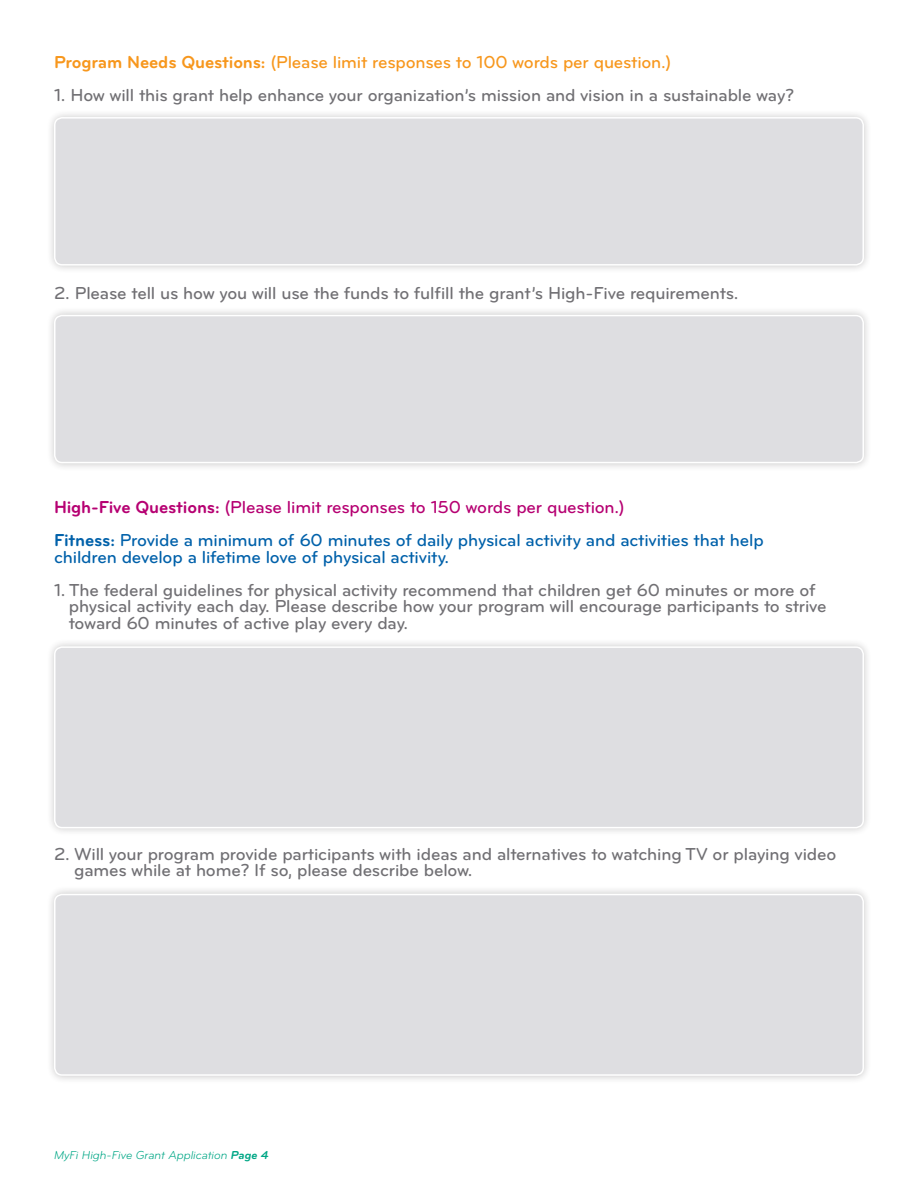
<style>
.page{position:relative;width:918px;height:1188px;background:#fff}
.page>*{position:absolute;margin:0;border:0;box-sizing:border-box;transform-origin:0 0}
.t1{font:500 18px/16.5px "Bryant Pro";letter-spacing:-.01em;color:#717074}
.t2{font:500 18px/16.5px "Bryant Pro";letter-spacing:-.01em;color:#0161aa}
.t3{font:500 18px "Bryant Pro";letter-spacing:-.01em;color:#f7971d}
.t4{font:500 18px "Bryant Pro";letter-spacing:-.01em;color:#b60172}
.t5{font:italic 12px "Bryant Pro";letter-spacing:-.01em;color:#00a786}
.s1{font-weight:700}
</style>
<div class="page">
<div style="left:46px;top:638px;width:826px;height:198px;background:#231f20;opacity:.25"></div>
<div style="left:55px;top:647px;width:808px;height:181px;background:#dedee1;border-radius:8px"></div>
<div style="left:54px;top:646px;width:810px;height:182px;border:2px solid #fff;border-radius:8px"></div>
<div style="left:46px;top:886px;width:826px;height:198px;background:#231f20;opacity:.25"></div>
<div style="left:55px;top:895px;width:808px;height:180px;background:#dedee1;border-radius:8px"></div>
<div style="left:54px;top:894px;width:810px;height:182px;border:2px solid #fff;border-radius:8px"></div>
<div style="left:46px;top:109px;width:826px;height:165px;background:#231f20;opacity:.25"></div>
<div style="left:55px;top:118px;width:808px;height:147px;background:#dedee1;border-radius:8px"></div>
<div style="left:54px;top:117px;width:810px;height:149px;border:2px solid #fff;border-radius:8px"></div>
<div style="left:46px;top:307px;width:826px;height:164px;background:#f2f1f1"></div>
<div style="left:55px;top:316px;width:808px;height:147px;background:#dedee1;border-radius:8px"></div>
<div style="left:54px;top:315px;width:810px;height:148px;border:2px solid #fff;border-radius:8px"></div>
<p class="t3" style="left:54px;top:52px;width:619px"><span class="s1">Program Needs Questions:</span> (Please limit responses to 100 words per question.)</p>
<p class="t1" style="left:54px;top:87px;width:742px">1. How will this grant help enhance your organization’s mission and vision in a sustainable way?</p>
<p class="t1" style="left:54px;top:285px;width:686px">2. Please tell us how you will use the funds to fulfill the grant’s High-Five requirements.</p>
<p class="t4" style="left:54px;top:498px;width:572px"><span class="s1">High-Five Questions:</span> (Please limit responses to 150 words per question.)</p>
<p class="t2" style="left:54px;top:532px;width:711px"><span class="s1">Fitness:</span> Provide a minimum of 60 minutes of daily physical activity and activities that help children develop a lifetime love of physical activity.</p>
<p class="t1" style="left:69px;top:582px;width:759px;text-indent:-15px">1. The federal guidelines for physical activity recommend that children get 60 minutes or more of physical activity each day. Please describe how your program will encourage participants to strive toward 60 minutes of active play every day.</p>
<p class="t1" style="left:74px;top:846px;width:764px;text-indent:-20px">2. Will your program provide participants with ideas and alternatives to watching TV or playing video games while at home? If so, please describe below.</p>
<p class="t5" style="left:54px;top:1148px;width:216px">MyFi High-Five Grant Application <span class="s1">Page 4</span></p>
</div>
